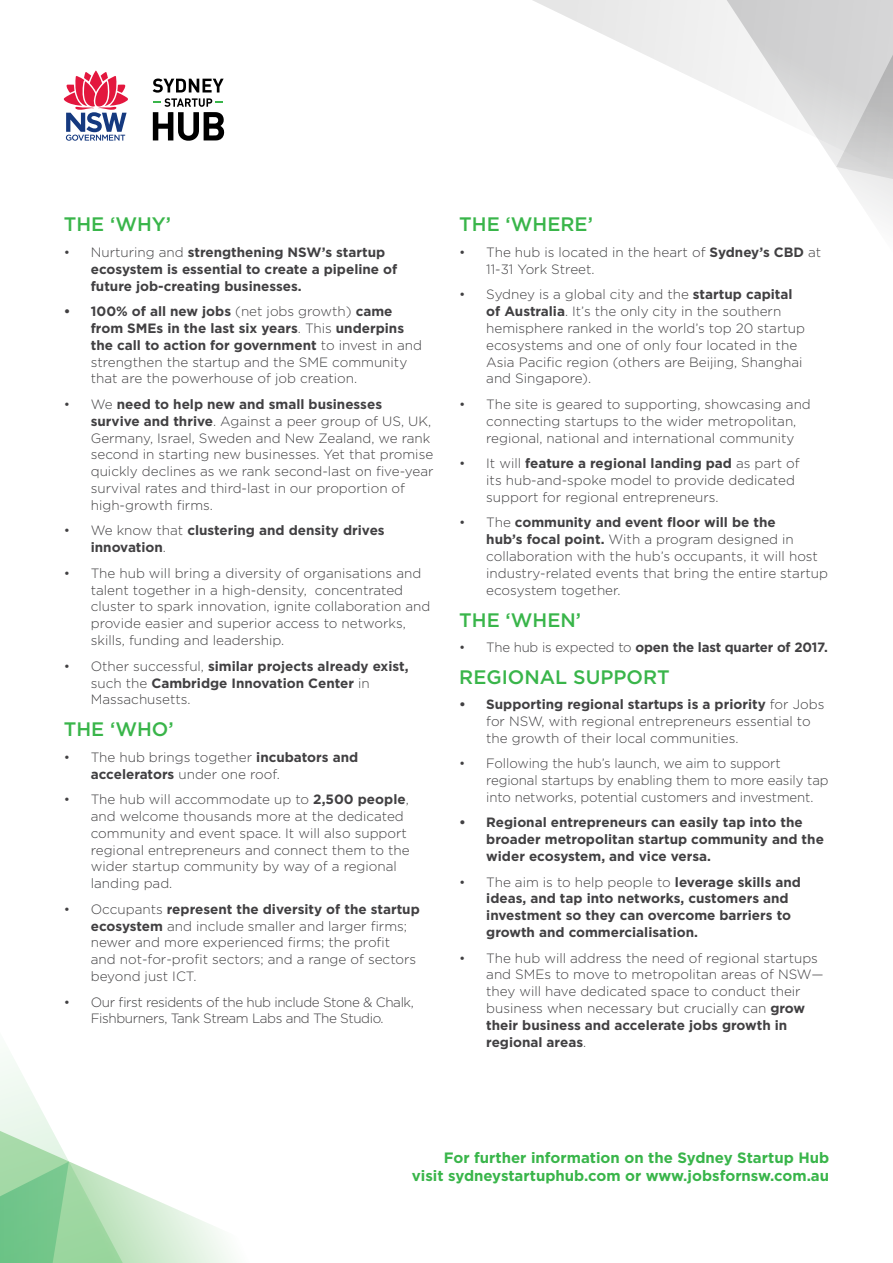
<style>
.page{position:relative;width:893px;height:1263px;background:#fff}
.page>*{position:absolute;margin:0;border:0;box-sizing:border-box;transform-origin:0 0}
.Body_copy{font:500 19.5px "Gotham";color:#39b54a}
.t1{font:700 15px/18px "Gotham";color:#39b54a;text-align:right}
.t2{font:300 13.5px/16.8px "Gotham";color:#414042}
.t3{font:700 13.5px/16.8px "Gotham";color:#414042}
.t4{font:300 13.5px/16.8px "Gotham";letter-spacing:-.03em;color:#414042;text-align:center}
.s1{font-weight:300}
.s2{font-weight:700}
</style>
<div class="page">
<svg style="left:153px;top:79px;width:71px;height:62px"></svg>
<svg style="left:64px;top:71px;width:64px;height:70px"></svg>
<svg style="left:849px;top:186px;width:44px;height:34px"></svg>
<svg style="left:846px;top:181px;width:47px;height:5px"></svg>
<svg style="left:533px;top:0;width:360px;height:181px"></svg>
<svg style="left:129px;top:1188px;width:103px;height:75px"></svg>
<svg style="left:0;top:1059px;width:129px;height:204px"></svg>
<p class="Body_copy" style="left:64px;top:212px;width:109px">THE ‘WHY’</p>
<p class="t3" style="left:91px;top:244px;width:308px;text-indent:-27px"><span class="s1">• Nurturing and</span> strengthening NSW’s startup ecosystem is essential to create a pipeline of future job-creating businesses.</p>
<p class="t2" style="left:91px;top:302px;width:333px;text-indent:-27px"><span class="s2">• 100% of all new jobs</span> (net jobs growth) <span class="s2">came from SMEs in the last six years</span>. This <span class="s2">underpins the call to action for government</span> to invest in and strengthen the startup and the SME community that are the powerhouse of job creation.</p>
<p class="t2" style="left:91px;top:395px;width:344px;text-indent:-27px">• We <span class="s2">need to help new and small businesses survive and thrive</span>. Against a peer group of US, UK, Germany, Israel, Sweden and New Zealand, we rank second in starting new businesses. Yet that promise quickly declines as we rank second-last on five-year survival rates and third-last in our proportion of high-growth firms.</p>
<p class="t3" style="left:91px;top:522px;width:295px;text-indent:-27px"><span class="s1">• We know that</span> clustering and density drives innovation<span class="s1">.</span></p>
<p class="t2" style="left:91px;top:564px;width:341px;text-indent:-27px">• The hub will bring a diversity of organisations and talent together in a high-density, concentrated cluster to spark innovation, ignite collaboration and provide easier and superior access to networks, skills, funding and leadership.</p>
<p class="t3" style="left:91px;top:657px;width:319px;text-indent:-27px"><span class="s1">• Other successful,</span> similar projects already exist, <span class="s1">such the</span> Cambridge Innovation Center <span class="s1">in<br>Massachusetts.</span></p>
<p class="Body_copy" style="left:64px;top:717px;width:112px">THE ‘WHO’</p>
<p class="t2" style="left:91px;top:748px;width:269px;text-indent:-27px">• The hub brings together <span class="s2">incubators and accelerators</span> under one roof.</p>
<p class="t2" style="left:91px;top:790px;width:320px;text-indent:-27px">• The hub will accommodate up to <span class="s2">2,500 people</span>, and welcome thousands more at the dedicated community and event space. It will also support regional entrepreneurs and connect them to the wider startup community by way of a regional landing pad.</p>
<p class="t2" style="left:91px;top:900px;width:330px;text-indent:-27px">• Occupants <span class="s2">represent the diversity of the startup ecosystem</span> and include smaller and larger firms; newer and more experienced firms; the profit<br>and not-for-profit sectors; and a range of sectors beyond just ICT.</p>
<p class="t4" style="left:64px;top:993px;width:352px">• Our first residents of the hub include Stone &amp; Chalk,<br>Fishburners, Tank Stream Labs and The Studio.</p>
<p class="Body_copy" style="left:459px;top:212px;width:135px">THE ‘WHERE’</p>
<p class="t2" style="left:486px;top:243px;width:337px;text-indent:-27px">• The hub is located in the heart of <span class="s2">Sydney’s CBD</span> at<br>11-31 York Street.</p>
<p class="t2" style="left:486px;top:285px;width:320px;text-indent:-27px">• Sydney is a global city and the <span class="s2">startup capital of Australia</span>. It’s the only city in the southern hemisphere ranked in the world’s top 20 startup ecosystems and one of only four located in the Asia Pacific region (others are Beijing, Shanghai and Singapore).</p>
<p class="t2" style="left:486px;top:395px;width:326px;text-indent:-27px">• The site is geared to supporting, showcasing and connecting startups to the wider metropolitan, regional, national and international community</p>
<p class="t2" style="left:486px;top:454px;width:315px;text-indent:-27px">• It will <span class="s2">feature a regional landing pad</span> as part of its hub-and-spoke model to provide dedicated support for regional entrepreneurs.</p>
<p class="t2" style="left:486px;top:513px;width:343px;text-indent:-27px">• The <span class="s2">community and event floor will be the<br>hub’s focal point.</span> With a program designed in collaboration with the hub’s occupants, it will host industry-related events that bring the entire startup ecosystem together.</p>
<p class="Body_copy" style="left:459px;top:607px;width:123px">THE ‘WHEN’</p>
<p class="t3" style="left:459px;top:639px;width:370px"><span class="s1">• The hub is expected to</span> open the last quarter of 2017.</p>
<p class="Body_copy" style="left:459px;top:664px;width:212px">REGIONAL SUPPORT</p>
<p class="t2" style="left:486px;top:696px;width:340px;text-indent:-27px"><span class="s2">• Supporting regional startups is a priority</span> for Jobs for NSW, with regional entrepreneurs essential to the growth of their local communities.</p>
<p class="t2" style="left:486px;top:755px;width:344px;text-indent:-27px">• Following the hub’s launch, we aim to support regional startups by enabling them to more easily tap into networks, potential customers and investment.</p>
<p class="t3" style="left:486px;top:814px;width:339px;text-indent:-27px">• Regional entrepreneurs can easily tap into the broader metropolitan startup community and the wider ecosystem, and vice versa.</p>
<p class="t3" style="left:486px;top:873px;width:316px;text-indent:-27px"><span class="s1">• The aim is to help people to</span> leverage skills and ideas, and tap into networks, customers and investment so they can overcome barriers to growth and commercialisation.</p>
<p class="t2" style="left:486px;top:949px;width:339px;text-indent:-27px">• The hub will address the need of regional startups and SMEs to move to metropolitan areas of NSW— they will have dedicated space to conduct their business when necessary but crucially can <span class="s2">grow their business and accelerate jobs growth in regional areas</span>.</p>
<p class="t1" style="left:412px;top:1149px;width:419px">For further information on the Sydney Startup Hub visit sydneystartuphub.com or www.jobsfornsw.com.au</p>
</div>
